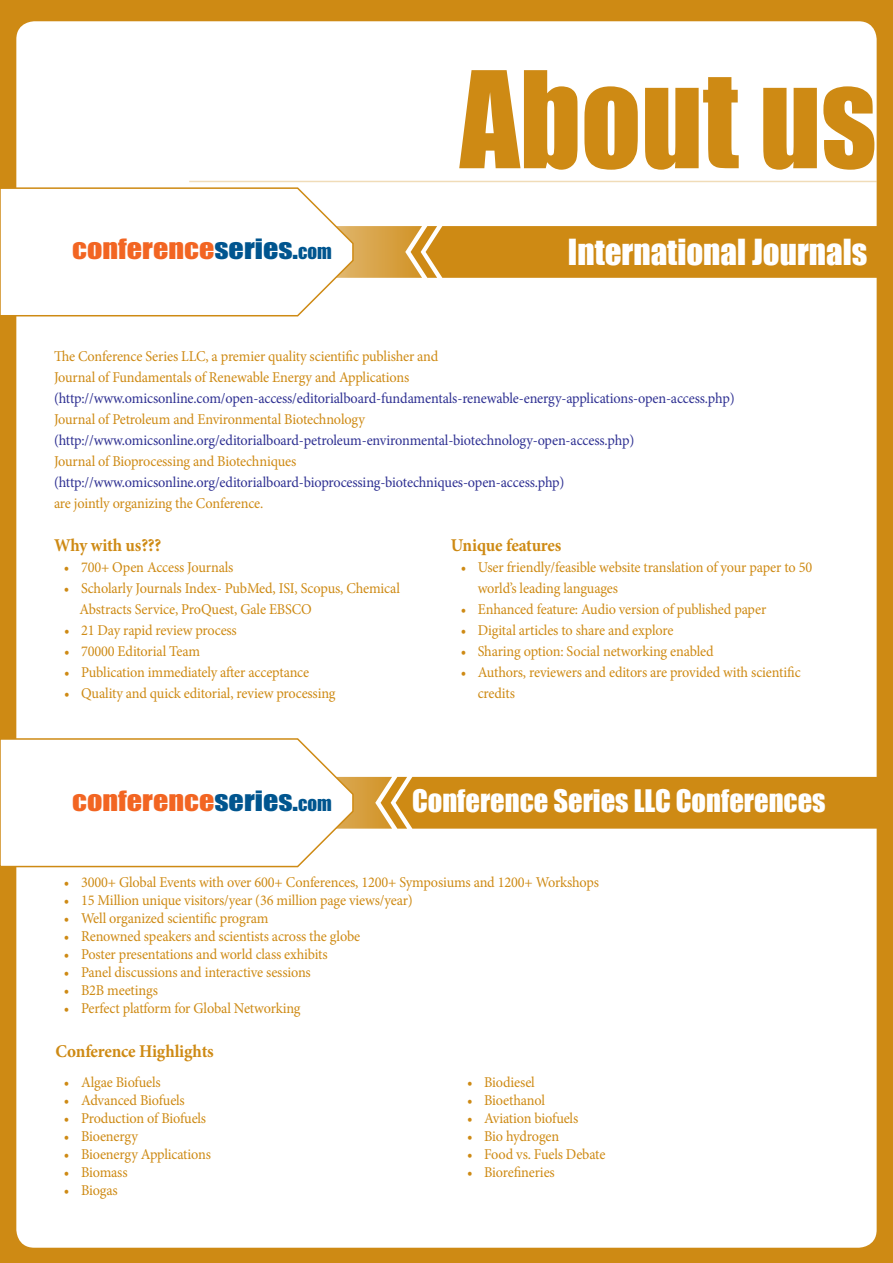
<style>
.page{position:relative;width:893px;height:1263px;background:#ce8a14}
.page>*{position:absolute;margin:0;border:0;box-sizing:border-box;transform-origin:0 0}
.t1{font:124.05px "Impact";color:#ce8a14;scale:.95 1}
.t2{font:33px "Impact";color:#fff}
.t3{font:28.5px "Impact";color:#fff}
.t4{font:25.95px "Impact";color:#f26522;scale:1.16 1}
.t5{font:700 18px "Minion Pro";letter-spacing:-.01em;color:#ce8a14;scale:.95 1}
.t6{font:15px/21px "Minion Pro";letter-spacing:-.01em;color:#ce8a14;scale:.95 1}
.t7{font:15px "Minion Pro";letter-spacing:-.01em;color:#2e3092;scale:.95 1}
.s1{color:#00558f}
.s2{font-size:18.6px;color:#00558f}
</style>
<div class="page">
<div style="left:16px;top:21px;width:861px;height:1227px;background:#fff;border-radius:18px"></div>
<svg style="left:354px;top:226px;width:523px;height:52px;background:#d08f1f"></svg>
<svg style="left:0;top:187px;width:354px;height:130px"></svg>
<svg style="left:354px;top:739px;width:523px;height:127px"></svg>
<svg style="left:0;top:737px;width:354px;height:131px"></svg>
<hr style="left:189px;top:181px;width:688px;height:1px;background:#ce8a14">
<div style="left:66px;top:231px;width:272px;height:36px;background:#fff"></div>
<div style="left:66px;top:783px;width:272px;height:36px;background:#fff"></div>
<h3 class="t4" style="left:72px;top:229px;width:225px">conference<span class="s1">series.</span><span class="s2">com</span></h3>
<h1 class="t1" style="left:460px;top:23px;width:440px">About us</h1>
<h2 class="t2" style="left:568px;top:226px;width:301px">International Journals</h2>
<p class="t6" style="left:54px;top:346px;width:406px">The Conference Series LLC, a premier quality scientific publisher and<br>Journal of Fundamentals of Renewable Energy and Applications</p>
<p class="t7" style="left:54px;top:388px;width:718px">(http://www.omicsonline.com/open-access/editorialboard-fundamentals-renewable-energy-applications-open-access.php)</p>
<p class="t6" style="left:54px;top:409px;width:329px">Journal of Petroleum and Environmental Biotechnology</p>
<p class="t7" style="left:54px;top:430px;width:612px">(http://www.omicsonline.org/editorialboard-petroleum-environmental-biotechnology-open-access.php)</p>
<p class="t6" style="left:54px;top:451px;width:257px">Journal of Bioprocessing and Biotechniques</p>
<p class="t7" style="left:54px;top:472px;width:539px">(http://www.omicsonline.org/editorialboard-bioprocessing-biotechniques-open-access.php)</p>
<p class="t6" style="left:54px;top:493px;width:222px">are jointly organizing the Conference.</p>
<p class="t5" style="left:54px;top:532px;width:115px">Why with us???</p>
<p class="t6" style="left:64px;top:556px;width:180px">• 700+ Open Access Journals</p>
<p class="t6" style="left:80px;top:577px;width:339px;text-indent:-16px">• Scholarly Journals Index- PubMed, ISI, Scopus, Chemical<br>Abstracts Service, ProQuest, Gale EBSCO</p>
<p class="t6" style="left:64px;top:619px;width:183px">• 21 Day rapid review process</p>
<p class="t6" style="left:64px;top:640px;width:145px">• 70000 Editorial Team</p>
<p class="t6" style="left:64px;top:661px;width:260px">• Publication immediately after acceptance</p>
<p class="t6" style="left:64px;top:682px;width:287px">• Quality and quick editorial, review processing</p>
<p class="t5" style="left:451px;top:532px;width:118px">Unique features</p>
<p class="t6" style="left:478px;top:556px;width:354px;text-indent:-17px">• User friendly/feasible website translation of your paper to 50 world’s leading languages</p>
<p class="t6" style="left:461px;top:598px;width:323px">• Enhanced feature: Audio version of published paper</p>
<p class="t6" style="left:461px;top:619px;width:225px">• Digital articles to share and explore</p>
<p class="t6" style="left:461px;top:640px;width:268px">• Sharing option: Social networking enabled</p>
<p class="t6" style="left:478px;top:661px;width:341px;text-indent:-17px">• Authors, reviewers and editors are provided with scientific credits</p>
<h3 class="t4" style="left:72px;top:781px;width:225px">conference<span class="s1">series.</span><span class="s2">com</span></h3>
<h3 class="t3" style="left:412px;top:779px;width:415px">Conference Series LLC Conferences</h3>
<p class="t6" style="left:64px;top:871px;width:565px">• 3000+ Global Events with over 600+ Conferences, 1200+ Symposiums and 1200+ Workshops</p>
<p class="t6" style="left:64px;top:889px;width:369px">• 15 Million unique visitors/year (36 million page views/year)</p>
<p class="t6" style="left:64px;top:907px;width:217px">• Well organized scientific program</p>
<p class="t6" style="left:64px;top:925px;width:313px">• Renowned speakers and scientists across the globe</p>
<p class="t6" style="left:64px;top:943px;width:279px">• Poster presentations and world class exhibits</p>
<p class="t6" style="left:64px;top:961px;width:261px">• Panel discussions and interactive sessions</p>
<p class="t6" style="left:64px;top:979px;width:100px">• B2B meetings</p>
<p class="t6" style="left:64px;top:997px;width:251px">• Perfect platform for Global Networking</p>
<p class="t5" style="left:56px;top:1039px;width:168px">Conference Highlights</p>
<p class="t6" style="left:64px;top:1072px;width:103px">• Algae Biofuels</p>
<p class="t6" style="left:64px;top:1090px;width:129px">• Advanced Biofuels</p>
<p class="t6" style="left:64px;top:1108px;width:151px">• Production of Biofuels</p>
<p class="t6" style="left:64px;top:1126px;width:79px">• Bioenergy</p>
<p class="t6" style="left:64px;top:1144px;width:156px">• Bioenergy Applications</p>
<p class="t6" style="left:64px;top:1162px;width:68px">• Biomass</p>
<p class="t6" style="left:64px;top:1180px;width:58px">• Biogas</p>
<p class="t6" style="left:467px;top:1072px;width:73px">• Biodiesel</p>
<p class="t6" style="left:467px;top:1090px;width:84px">• Bioethanol</p>
<p class="t6" style="left:467px;top:1108px;width:118px">• Aviation biofuels</p>
<p class="t6" style="left:467px;top:1126px;width:98px">• Bio hydrogen</p>
<p class="t6" style="left:467px;top:1144px;width:147px">• Food vs. Fuels Debate</p>
<p class="t6" style="left:467px;top:1162px;width:94px">• Biorefineries</p>
</div>
